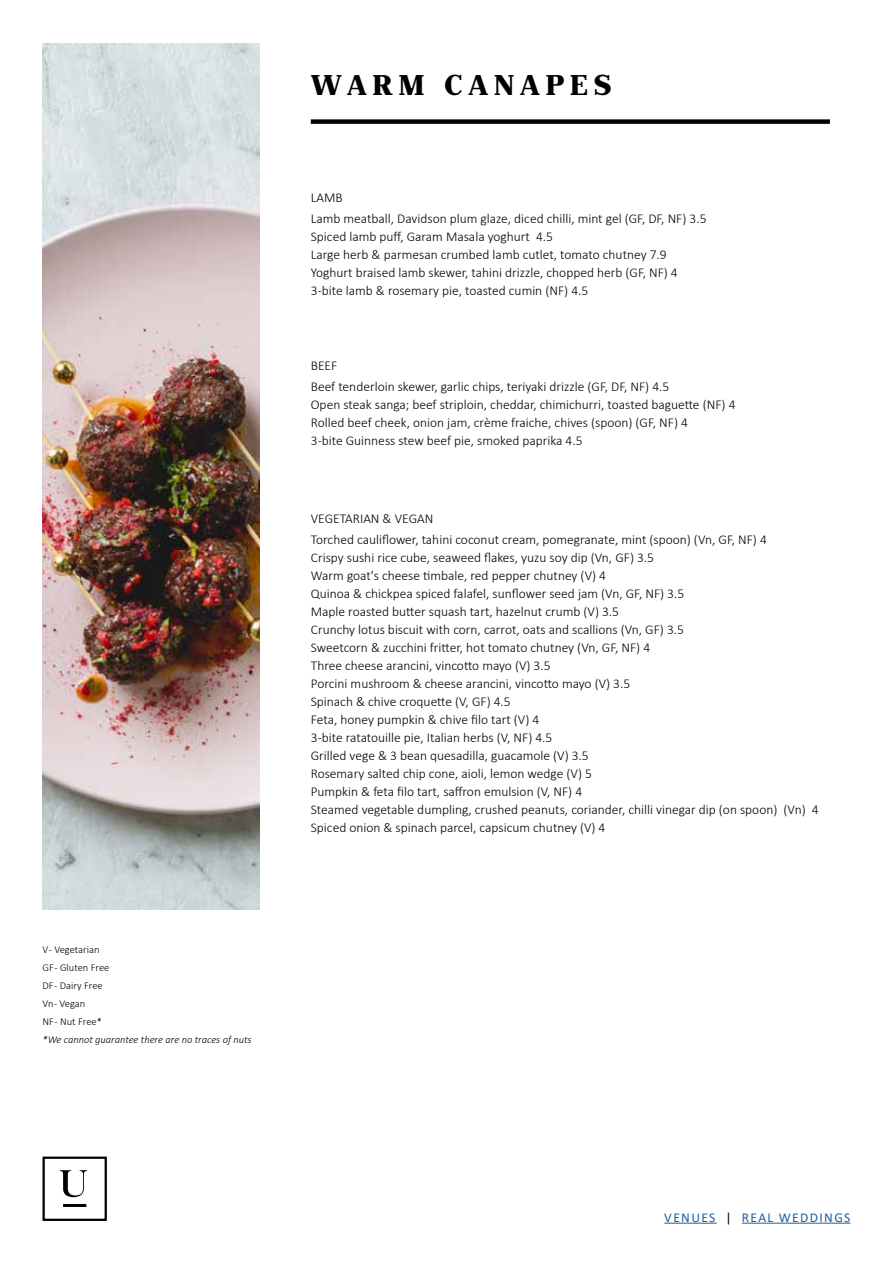
<style>
.page{position:relative;width:893px;height:1263px;background:#fff}
.page>*{position:absolute;margin:0;border:0;box-sizing:border-box;transform-origin:0 0}
.t1{font:500 28.5px "John Hancock CP";letter-spacing:.2em;color:#000}
.t2{font:300 13.5px/18px "Calibri";color:#000}
.t3{font:13.5px "Calibri";letter-spacing:.1em;color:#215e9e}
.t4{font:300 10.5px/18px "Calibri";color:#000}
.t5{font:italic 300 10.5px "Calibri";color:#000}
.s1{color:#000}
</style>
<div class="page">
<svg style="left:60px;top:1170px;width:27px;height:27px"></svg>
<hr style="left:63px;top:1204px;width:23px;height:3px;background:#000">
<div style="left:43px;top:1156px;width:64px;height:65px;border:2px solid #000"></div>
<div style="left:311px;top:119px;width:519px;height:5px;background:#000"></div>
<img style="left:43px;top:44px;width:216px;height:865px">
<hr style="left:664px;top:1223px;width:53px;height:1px;background:#215e9e">
<hr style="left:742px;top:1223px;width:108px;height:1px;background:#215e9e">
<p class="t4" style="left:43px;top:940px;width:68px">V - Vegetarian<br>GF - Gluten Free<br>DF - Dairy Free<br>Vn - Vegan<br>NF - Nut Free*</p>
<p class="t5" style="left:43px;top:1033px;width:211px">*We cannot guarantee there are no traces of nuts</p>
<h1 class="t1" style="left:311px;top:69px;width:302px">WARM CANAPES</h1>
<p class="t2" style="left:311px;top:187px;width:397px;line-height:21px">LAMB<br>Lamb meatball, Davidson plum glaze, diced chilli, mint gel (GF, DF, NF) 3.5</p>
<p class="t2" style="left:311px;top:227px;width:368px">Spiced lamb puff, Garam Masala yoghurt 4.5<br>Large herb &amp; parmesan crumbed lamb cutlet, tomato chutney 7.9<br>Yoghurt braised lamb skewer, tahini drizzle, chopped herb (GF, NF) 4<br>3-bite lamb &amp; rosemary pie, toasted cumin (NF) 4.5</p>
<p class="t2" style="left:311px;top:355px;width:360px;line-height:21px">BEEF<br>Beef tenderloin skewer, garlic chips, teriyaki drizzle (GF, DF, NF) 4.5</p>
<p class="t2" style="left:311px;top:395px;width:426px">Open steak sanga; beef striploin, cheddar, chimichurri, toasted baguette (NF) 4<br>Rolled beef cheek, onion jam, crème fraiche, chives (spoon) (GF, NF) 4<br>3-bite Guinness stew beef pie, smoked paprika 4.5</p>
<p class="t2" style="left:311px;top:508px;width:458px;line-height:21px">VEGETARIAN &amp; VEGAN<br>Torched cauliflower, tahini coconut cream, pomegranate, mint (spoon) (Vn, GF, NF) 4</p>
<p class="t2" style="left:311px;top:548px;width:509px">Crispy sushi rice cube, seaweed flakes, yuzu soy dip (Vn, GF) 3.5<br>Warm goat's cheese timbale, red pepper chutney (V) 4<br>Quinoa &amp; chickpea spiced falafel, sunflower seed jam (Vn, GF, NF) 3.5<br>Maple roasted butter squash tart, hazelnut crumb (V) 3.5<br>Crunchy lotus biscuit with corn, carrot, oats and scallions (Vn, GF) 3.5<br>Sweetcorn &amp; zucchini fritter, hot tomato chutney (Vn, GF, NF) 4<br>Three cheese arancini, vincotto mayo (V) 3.5<br>Porcini mushroom &amp; cheese arancini, vincotto mayo (V) 3.5<br>Spinach &amp; chive croquette (V, GF) 4.5<br>Feta, honey pumpkin &amp; chive filo tart (V) 4<br>3-bite ratatouille pie, Italian herbs (V, NF) 4.5<br>Grilled vege &amp; 3 bean quesadilla, guacamole (V) 3.5<br>Rosemary salted chip cone, aioli, lemon wedge (V) 5<br>Pumpkin &amp; feta filo tart, saffron emulsion (V, NF) 4<br>Steamed vegetable dumpling, crushed peanuts, coriander, chilli vinegar dip (on spoon) (Vn) 4<br>Spiced onion &amp; spinach parcel, capsicum chutney (V) 4</p>
<p class="t3" style="left:664px;top:1208px;width:188px">VENUES <span class="s1">|</span> REAL WEDDINGS</p>
</div>
